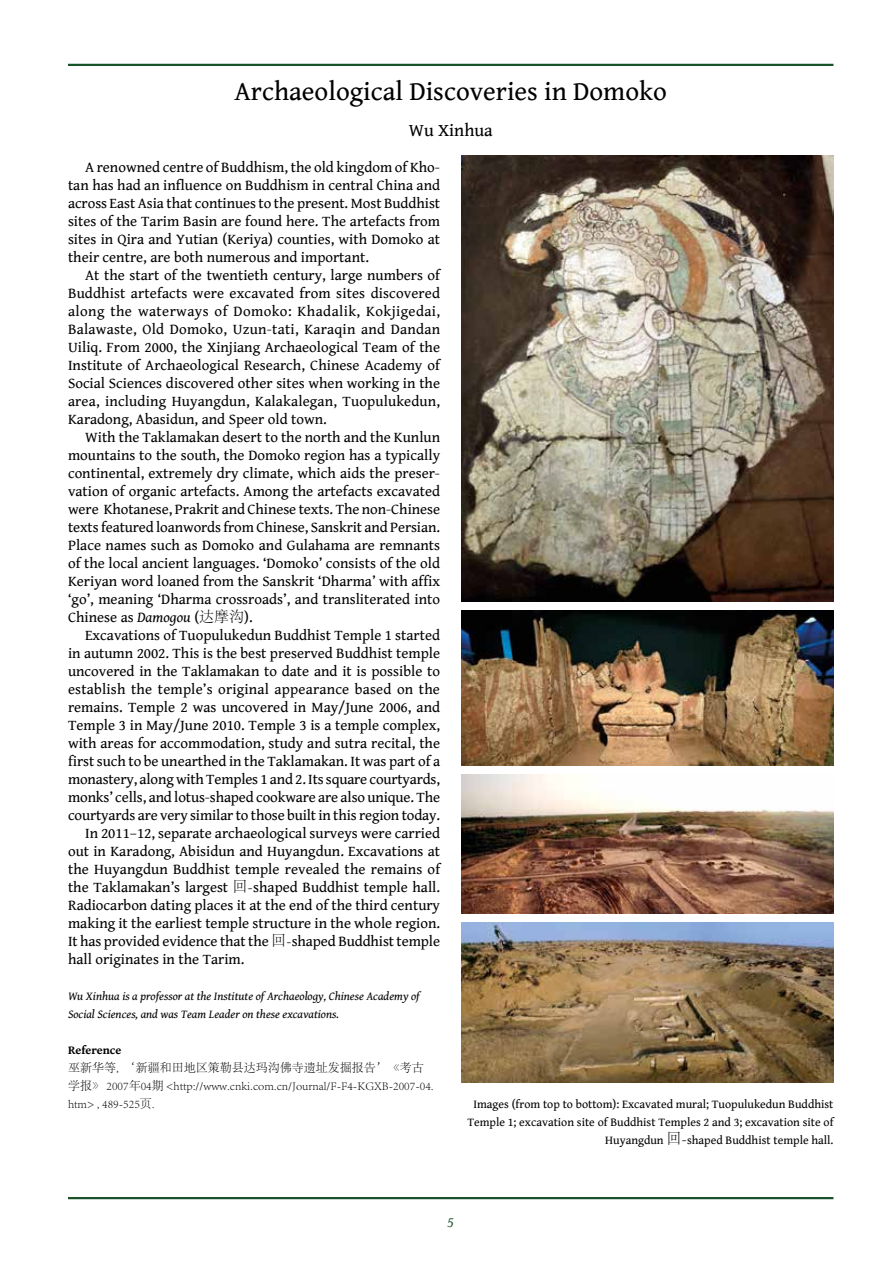
<style>
.page{position:relative;width:893px;height:1263px;background:#fff}
.page>*{position:absolute;margin:0;border:0;box-sizing:border-box;transform-origin:0 0}
.t1{font:27px "Gentium Book Basic";color:#000}
.t2{font:18px "Gentium Book Basic";color:#000}
.t3{font:15px/18px "Gentium Book Basic";color:#000;text-align:justify}
.t4{font:italic 15px "Gentium Book Basic";color:#18532a}
.t5{font:12px/18px "Gentium Book Basic";color:#000;text-align:right}
.t6{font:italic 12px/18px "Gentium Book Basic";color:#000}
.t7{font:300 12px/18px "Adobe Song Std";color:#000}
.t8{font:700 12px "Gentium Book Basic";color:#000}
.s1{font-style:italic}
.s2{font-family:"Adobe Song Std";font-weight:300}
.s3{font-family:"Adobe Song Std";font-weight:300;font-size:15px}
</style>
<div class="page">
<hr style="left:68px;top:64px;width:765px;height:2px;background:#18532a">
<hr style="left:68px;top:1197px;width:765px;height:2px;background:#18532a">
<img style="left:461px;top:610px;width:372px;height:155px">
<img style="left:461px;top:155px;width:372px;height:446px">
<img style="left:461px;top:774px;width:372px;height:139px">
<img style="left:461px;top:922px;width:372px;height:161px">
<h1 class="t1" style="left:235px;top:71px;width:434px">Archaeological Discoveries in Domoko</h1>
<p class="t2" style="left:409px;top:117px;width:85px">Wu Xinhua</p>
<p class="t3" style="left:68px;top:157px;width:374px;text-indent:17px">A renowned centre of Buddhism, the old kingdom of Kho&shy;tan has had an influence on Buddhism in central China and across East Asia that continues to the present. Most Buddhist sites of the Tarim Basin are found here. The artefacts from sites in Qira and Yutian (Keriya) counties, with Domoko at their centre, are both numerous and important.</p>
<p class="t3" style="left:68px;top:265px;width:374px;text-indent:17px">At the start of the twentieth century, large numbers of Buddhist artefacts were excavated from sites discovered along the waterways of Domoko: Khadalik, Kokjigedai, Balawaste, Old Domoko, Uzun-tati, Karaqin and Dandan Uiliq. From 2000, the Xinjiang Archaeological Team of the Institute of Archaeological Research, Chinese Academy of Social Sciences discovered other sites when working in the area, including Huyangdun, Kalakalegan, Tuopulukedun, Karadong, Abasidun, and Speer old town.</p>
<p class="t3" style="left:68px;top:427px;width:374px;text-indent:17px">With the Taklamakan desert to the north and the Kunlun mountains to the south, the Domoko region has a typically continental, extremely dry climate, which aids the preser&shy;vation of organic artefacts. Among the artefacts excavated were Khotanese, Prakrit and Chinese texts. The non-Chinese texts featured loanwords from Chinese, Sanskrit and Persian.<br>Place names such as Domoko and Gulahama are remnants of the local ancient languages. ‘Domoko’ consists of the old Keriyan word loaned from the Sanskrit ‘Dharma’ with affix ‘go’, meaning ‘Dharma crossroads’, and transliterated into Chinese as <span class="s1">Damogou</span> (<span class="s2">达摩沟</span>).</p>
<p class="t3" style="left:85px;top:625px;width:357px">Excavations of Tuopulukedun Buddhist Temple 1 started</p>
<p class="t3" style="left:68px;top:643px;width:374px">in autumn 2002. This is the best preserved Buddhist temple</p>
<p class="t3" style="left:68px;top:661px;width:374px">uncovered in the Taklamakan to date and it is possible to</p>
<p class="t3" style="left:68px;top:679px;width:373px">establish the temple’s original appearance based on the</p>
<p class="t3" style="left:68px;top:697px;width:374px">remains. Temple 2 was uncovered in May/June 2006, and</p>
<p class="t3" style="left:68px;top:715px;width:374px">Temple 3 in May/June 2010. Temple 3 is a temple complex,</p>
<p class="t3" style="left:68px;top:733px;width:374px">with areas for accommodation, study and sutra recital, the</p>
<p class="t3" style="left:68px;top:751px;width:374px">first such to be unearthed in the Taklamakan. It was part of a</p>
<p class="t3" style="left:68px;top:769px;width:373px">monastery, along with Temples 1 and 2. Its square courtyards,</p>
<p class="t3" style="left:68px;top:787px;width:374px">monks’ cells, and lotus-shaped cookware are also unique. The</p>
<p class="t3" style="left:68px;top:805px;width:374px">courtyards are very similar to those built in this region today.</p>
<p class="t3" style="left:85px;top:823px;width:357px">In 2011–12, separate archaeological surveys were carried</p>
<p class="t3" style="left:68px;top:841px;width:374px">out in Karadong, Abisidun and Huyangdun. Excavations at</p>
<p class="t3" style="left:68px;top:859px;width:374px">the Huyangdun Buddhist temple revealed the remains of</p>
<p class="t3" style="left:68px;top:877px;width:374px">the Taklamakan’s largest <span class="s2">回-</span>shaped Buddhist temple hall.</p>
<p class="t3" style="left:68px;top:895px;width:374px">Radiocarbon dating places it at the end of the third century</p>
<p class="t3" style="left:68px;top:913px;width:374px">making it the earliest temple structure in the whole region.</p>
<p class="t3" style="left:68px;top:931px;width:374px">It has provided evidence that the <span class="s2">回-</span>shaped Buddhist temple</p>
<p class="t3" style="left:68px;top:949px;width:178px">hall originates in the Tarim.</p>
<p class="t6" style="left:68px;top:987px;width:353px">Wu Xinhua is a professor at the Institute of Archaeology, Chinese Academy of<br>Social Sciences, and was Team Leader on these excavations.</p>
<p class="t8" style="left:68px;top:1041px;width:55px">Reference</p>
<p class="t7" style="left:68px;top:1059px;width:367px">巫新华等, ‘新疆和田地区策勒县达玛沟佛寺遗址发掘报告’《考古学报》 2007年04期 &lt;http://www.cnki.com.cn/Journal/F-F4-KGXB-2007-04. htm&gt; , 489-525页.</p>
<p class="t5" style="left:467px;top:1095px;width:368px">Images (from top to bottom): Excavated mural; Tuopulukedun Buddhist<br>Temple 1; excavation site of Buddhist Temples 2 and 3; excavation site of<br>Huyangdun <span class="s3">回-</span>shaped Buddhist temple hall.</p>
<p class="t4" style="left:448px;top:1211px;width:8px">5</p>
</div>
